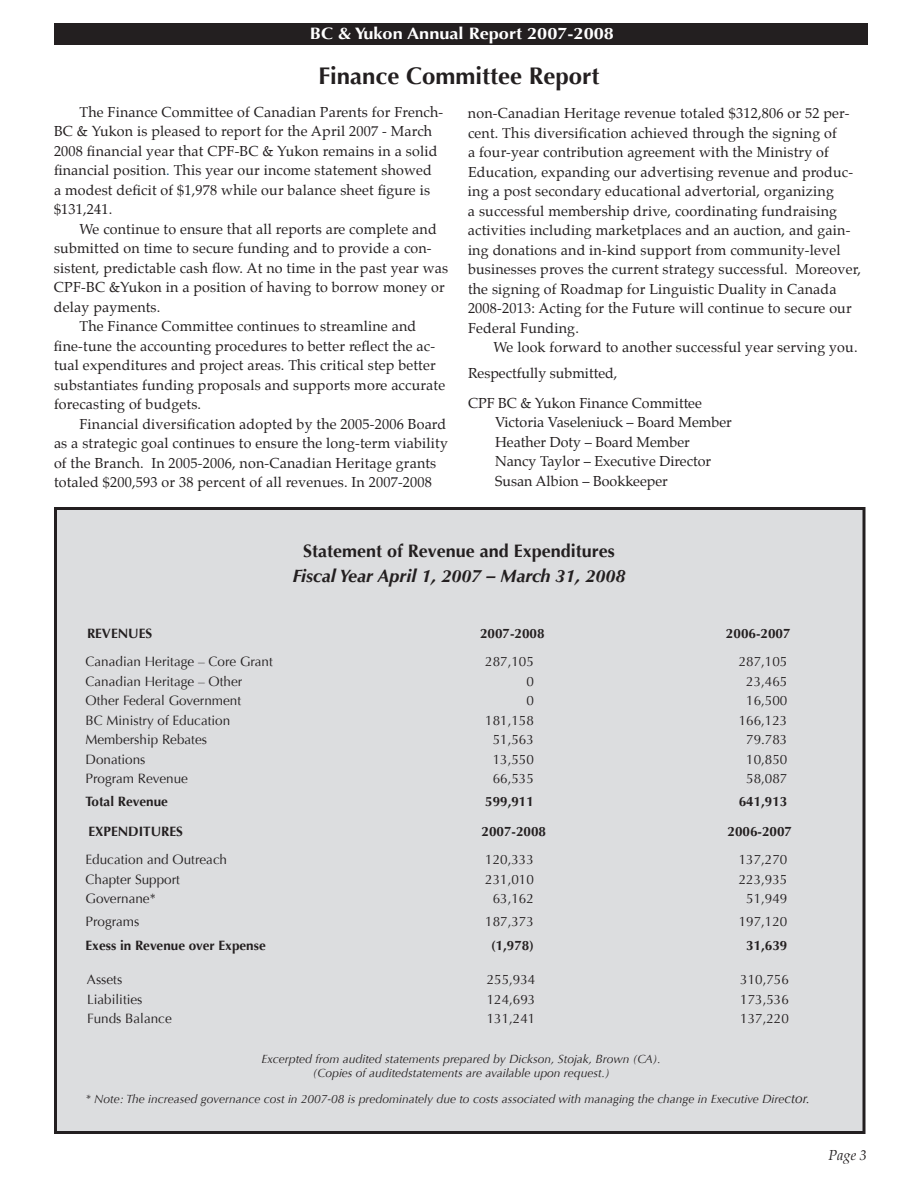
<style>
.page{position:relative;width:918px;height:1188px;background:#fff}
.page>*{position:absolute;margin:0;border:0;box-sizing:border-box;transform-origin:0 0}
.t1{font:700 24px "Optima";color:#231f20}
.t2{font:italic 700 18px "Optima";color:#231f20}
.t3{font:700 18px "Optima";color:#231f20}
.t4{font:700 16.5px "Optima";color:#fff;scale:1.1 1}
.t5{font:14.25px/19.5px "Palatino";letter-spacing:.015em;color:#231f20}
.t6{font:italic 14.25px "Palatino";color:#231f20}
.t7{font:13.5px "Optima";color:#231f20}
.t8{font:700 13.5px "Optima";color:#231f20}
.t9{font:italic 12px/14.4px "Optima";color:#231f20;text-align:center}
.s1{color:#025180}
.s2{font-size:13.5px}
</style>
<div class="page">
<div style="left:56px;top:509px;width:808px;height:623px;background:#dcdddf"></div>
<div style="left:54px;top:507px;width:812px;height:627px;border:3px solid #231f20"></div>
<div style="left:54px;top:24px;width:813px;height:21px;background:#231f20"></div>
<p class="t4" style="left:310px;top:24px;width:278px">BC &amp; Yukon Annual Report 2007-2008</p>
<h1 class="t1" style="left:319px;top:61px;width:282px">Finance Committee Report</h1>
<p class="t5" style="left:54px;top:103px;width:391px;text-indent:25px">The Finance Committee of Canadian Parents for French-BC &amp; Yukon is pleased to report for the April 2007 - March 2008 financial year that CPF-BC &amp; Yukon remains in a solid financial position<span class="s1">.</span> This year our income statement showed<br>a modest deficit of $1,978 while our balance sheet figure is $131,241.</p>
<p class="t5" style="left:79px;top:220px;width:359px">We continue to ensure that all reports are complete and</p>
<p class="t5" style="left:54px;top:240px;width:379px">submitted on time to secure funding and to provide a con-</p>
<p class="t5" style="left:54px;top:259px;width:396px">sistent, predictable cash flow. At no time in the past year was</p>
<p class="t5" style="left:54px;top:279px;width:392px">CPF-BC &amp;Yukon in a position of having to borrow money or</p>
<p class="t5" style="left:54px;top:298px;width:108px">delay payments.</p>
<p class="t5" style="left:79px;top:318px;width:338px">The Finance Committee continues to streamline and</p>
<p class="t5" style="left:54px;top:337px;width:383px">fine-tune the accounting procedures to better reflect the ac-</p>
<p class="t5" style="left:54px;top:357px;width:383px">tual expenditures and project areas. This critical step better</p>
<p class="t5" style="left:54px;top:376px;width:393px">substantiates funding proposals and supports more accurate</p>
<p class="t5" style="left:54px;top:396px;width:149px">forecasting of budgets.</p>
<p class="t5" style="left:79px;top:415px;width:368px">Financial diversification adopted by the 2005-2006 Board</p>
<p class="t5" style="left:54px;top:435px;width:395px">as a strategic goal continues to ensure the long-term viability</p>
<p class="t5" style="left:54px;top:454px;width:384px">of the Branch. In 2005-2006, non-Canadian Heritage grants</p>
<p class="t5" style="left:54px;top:474px;width:379px">totaled $200,593 or 38 percent of all revenues. In 2007-2008</p>
<p class="t5" style="left:468px;top:105px;width:395px">non-Canadian Heritage revenue totaled $312,806 or 52 per&shy;cent. This diversification achieved through the signing of<br>a four-year contribution agreement with the Ministry of Education, expanding our advertising revenue and produc&shy;ing a post secondary educational advertorial, organizing<br>a successful membership drive, coordinating fundraising activities including marketplaces and an auction, and gain&shy;ing donations and in-kind support from community-level businesses proves the current strategy successful. Moreover, the signing of Roadmap for Linguistic Duality in Canada 2008-2013: Acting for the Future will continue to secure our Federal Funding.</p>
<p class="t5" style="left:468px;top:336px;width:391px;line-height:25.5px;text-indent:25px">We look forward to another successful year serving you.<br>Respectfully submitted,</p>
<p class="t5" style="left:495px;top:394px;width:238px;text-indent:-27px">CPF BC &amp; Yukon Finance Committee<br>Victoria Vaseleniuck – Board Member<br>Heather Doty – Board Member<br>Nancy Taylor – Executive Director<br>Susan Albion – Bookkeeper</p>
<p class="t3" style="left:303px;top:540px;width:313px">Statement of Revenue and Expenditures</p>
<p class="t2" style="left:292px;top:565px;width:335px">Fiscal Year April 1, 2007 – March 31, 2008</p>
<p class="t8" style="left:87px;top:625px;width:67px">REVENUES</p>
<p class="t8" style="left:480px;top:625px;width:66px">2007-2008</p>
<p class="t8" style="left:726px;top:625px;width:66px">2006-2007</p>
<p class="t7" style="left:86px;top:654px;width:189px">Canadian Heritage – Core Grant</p>
<p class="t7" style="left:485px;top:654px;width:50px">287,105</p>
<p class="t7" style="left:739px;top:654px;width:50px">287,105</p>
<p class="t7" style="left:86px;top:673px;width:158px">Canadian Heritage – Other</p>
<p class="t7" style="left:526px;top:673px;width:9px">0</p>
<p class="t7" style="left:746px;top:673px;width:43px">23,465</p>
<p class="t7" style="left:86px;top:693px;width:157px">Other Federal Government</p>
<p class="t7" style="left:526px;top:693px;width:9px">0</p>
<p class="t7" style="left:746px;top:693px;width:43px">16,500</p>
<p class="t7" style="left:86px;top:712px;width:146px">BC Ministry of Education</p>
<p class="t7" style="left:485px;top:712px;width:50px">181,158</p>
<p class="t7" style="left:739px;top:712px;width:50px">166,123</p>
<p class="t7" style="left:86px;top:732px;width:123px">Membership Rebates</p>
<p class="t7" style="left:493px;top:732px;width:43px">51,563</p>
<p class="t7" style="left:746px;top:732px;width:43px">79.783</p>
<p class="t7" style="left:86px;top:751px;width:62px">Donations</p>
<p class="t7" style="left:493px;top:751px;width:43px">13,550</p>
<p class="t7" style="left:746px;top:751px;width:43px">10,850</p>
<p class="t7" style="left:86px;top:771px;width:104px">Program Revenue</p>
<p class="t7" style="left:493px;top:771px;width:43px">66,535</p>
<p class="t7" style="left:746px;top:771px;width:43px">58,087</p>
<p class="t8" style="left:86px;top:793px;width:84px">Total Revenue</p>
<p class="t8" style="left:485px;top:793px;width:50px">599,911</p>
<p class="t8" style="left:739px;top:793px;width:50px">641,913</p>
<p class="t8" style="left:88px;top:823px;width:96px">EXPENDITURES</p>
<p class="t8" style="left:482px;top:823px;width:66px">2007-2008</p>
<p class="t8" style="left:727px;top:823px;width:66px">2006-2007</p>
<p class="t7" style="left:86px;top:852px;width:143px">Education and Outreach</p>
<p class="t7" style="left:485px;top:852px;width:50px">120,333</p>
<p class="t7" style="left:739px;top:852px;width:50px">137,270</p>
<p class="t7" style="left:86px;top:871px;width:96px">Chapter Support</p>
<p class="t7" style="left:485px;top:871px;width:50px">231,010</p>
<p class="t7" style="left:739px;top:871px;width:50px">223,935</p>
<p class="t7" style="left:86px;top:891px;width:72px">Governane*</p>
<p class="t7" style="left:493px;top:891px;width:43px">63,162</p>
<p class="t7" style="left:746px;top:891px;width:43px">51,949</p>
<p class="t7" style="left:86px;top:913px;width:55px">Programs</p>
<p class="t7" style="left:485px;top:913px;width:50px">187,373</p>
<p class="t7" style="left:739px;top:913px;width:50px">197,120</p>
<p class="t8" style="left:86px;top:937px;width:182px">Exess in Revenue over Expense</p>
<p class="t8" style="left:491px;top:937px;width:44px">(1,978)</p>
<p class="t8" style="left:746px;top:937px;width:43px">31,639</p>
<p class="t7" style="left:87px;top:972px;width:37px">Assets</p>
<p class="t7" style="left:487px;top:972px;width:50px">255,934</p>
<p class="t7" style="left:740px;top:972px;width:50px">310,756</p>
<p class="t7" style="left:87px;top:991px;width:57px">Liabilities</p>
<p class="t7" style="left:487px;top:991px;width:50px">124,693</p>
<p class="t7" style="left:740px;top:991px;width:50px">173,536</p>
<p class="t7" style="left:87px;top:1011px;width:86px">Funds Balance</p>
<p class="t7" style="left:487px;top:1011px;width:50px">131,241</p>
<p class="t7" style="left:740px;top:1011px;width:50px">137,220</p>
<p class="t9" style="left:262px;top:1051px;width:401px">Excerpted from audited statements prepared by Dickson, Stojak, Brown (CA). (Copies of auditedstatements are available upon request.)</p>
<p class="t9" style="left:85px;top:1092px;width:726px">* Note: The increased governance cost in 2007-08 is predominately due to costs associated with managing the change in Executive Dire<span class="s2">ctor.</span></p>
<p class="t6" style="left:829px;top:1147px;width:40px">Page 3</p>
</div>
